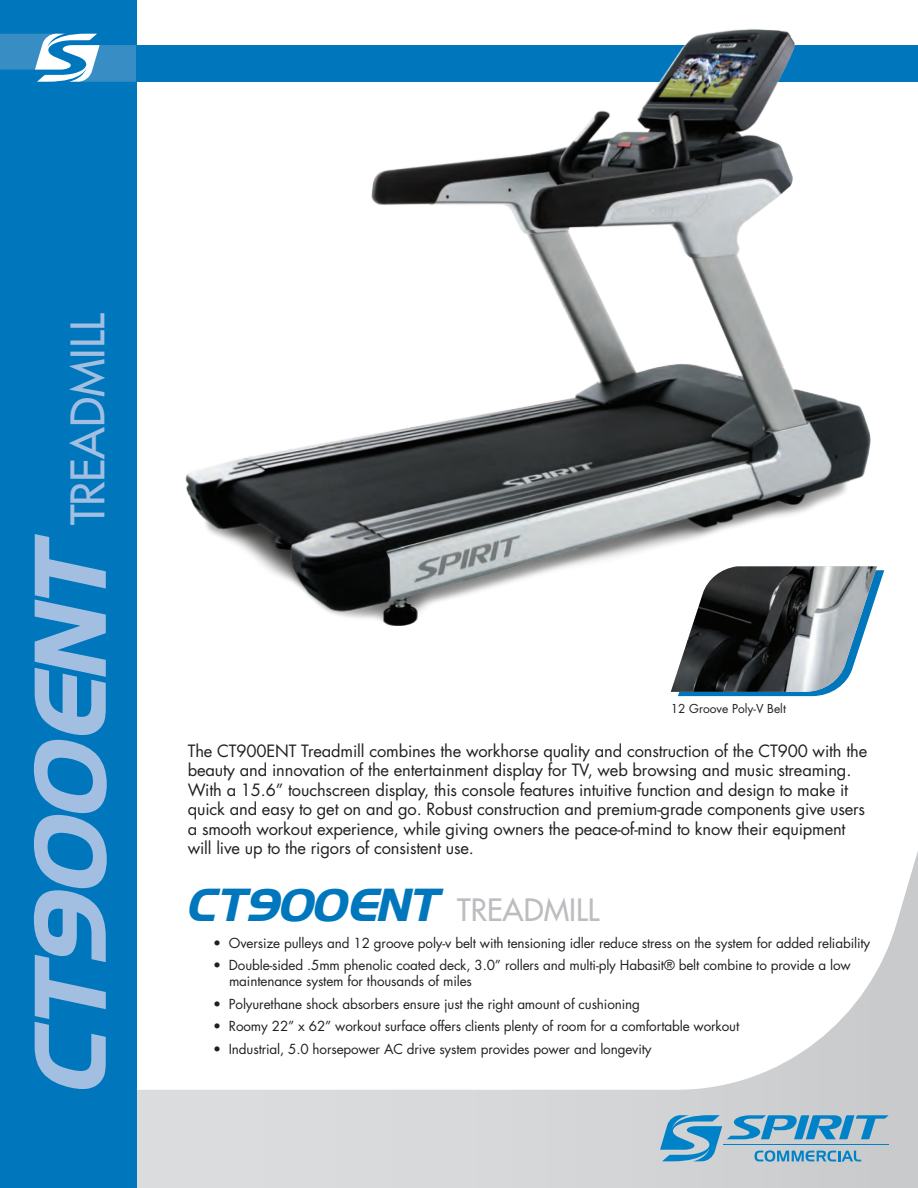
<style>
.page{position:relative;width:918px;height:1188px;background:#fff}
.page>*{position:absolute;margin:0;border:0;box-sizing:border-box;transform-origin:0 0}
.t1{font:500 45px "Futura Std";color:#a2bfe2}
.t2{font:500 30px "Futura Std";color:#bcbdc0}
.t3{font:16.5px/19.5px "Futura Std";letter-spacing:-.01em;color:#231f20}
.t4{font:13.5px "Futura Std";letter-spacing:-.01em;color:#231f20}
.t5{font:12px "Futura Std";color:#231f20}
.s1{font-family:"Hanzel";font-weight:700;font-style:italic;font-size:97.5px}
.s2{font-family:"Hanzel";font-weight:700;font-style:italic;font-size:45px;color:#0077bd}
</style>
<div class="page">
<svg style="left:137px;top:851px;width:781px;height:337px"></svg>
<svg style="left:660px;top:1115px;width:229px;height:47px;background:#7fb1cd"></svg>
<hr style="left:723px;top:1144px;width:166px;height:1px;background:#0082c8">
<div style="left:0;top:0;width:137px;height:1188px;background:#0077bd"></div>
<svg style="left:0;top:34px;width:136px;height:48px"></svg>
<div style="left:137px;top:45px;width:781px;height:37px;background:#0077bd"></div>
<img style="left:185px;top:29px;width:700px;height:597px">
<svg style="left:678px;top:566px;width:206px;height:130px"></svg>
<img style="left:671px;top:566px;width:206px;height:126px">
<p class="t1" style="left:60px;top:1096px;width:785px;rotate:-90deg"><span class="s1">CT900ENT</span> TREADMILL</p>
<p class="t5" style="left:671px;top:701px;width:117px">12 Groove Poly-V Belt</p>
<p class="t3" style="left:188px;top:741px;width:681px">The CT900ENT Treadmill combines the workhorse quality and construction of the CT900 with the beauty and innovation of the entertainment display for TV, web browsing and music streaming.<br>With a 15.6” touchscreen display, this console features intuitive function and design to make it quick and easy to get on and go. Robust construction and premium-grade components give users</p>
<p class="t3" style="left:188px;top:819px;width:659px">a smooth workout experience, while giving owners the peace-of-mind to know their equipment</p>
<p class="t3" style="left:188px;top:839px;width:288px">will live up to the rigors of consistent use.</p>
<p class="t2" style="left:186px;top:891px;width:415px"><span class="s2">CT900ENT</span> TREADMILL</p>
<p class="t4" style="left:213px;top:934px;width:659px">• Oversize pulleys and 12 groove poly-v belt with tensioning idler reduce stress on the system for added reliability</p>
<p class="t4" style="left:213px;top:957px;width:639px">• Double-sided .5mm phenolic coated deck, 3.0” rollers and multi-ply Habasit® belt combine to provide a low</p>
<p class="t4" style="left:229px;top:973px;width:244px">maintenance system for thousands of miles</p>
<p class="t4" style="left:213px;top:995px;width:429px">• Polyurethane shock absorbers ensure just the right amount of cushioning</p>
<p class="t4" style="left:213px;top:1018px;width:528px">• Roomy 22” x 62” workout surface offers clients plenty of room for a comfortable workout</p>
<p class="t4" style="left:213px;top:1040px;width:440px">• Industrial, 5.0 horsepower AC drive system provides power and longevity</p>
</div>
